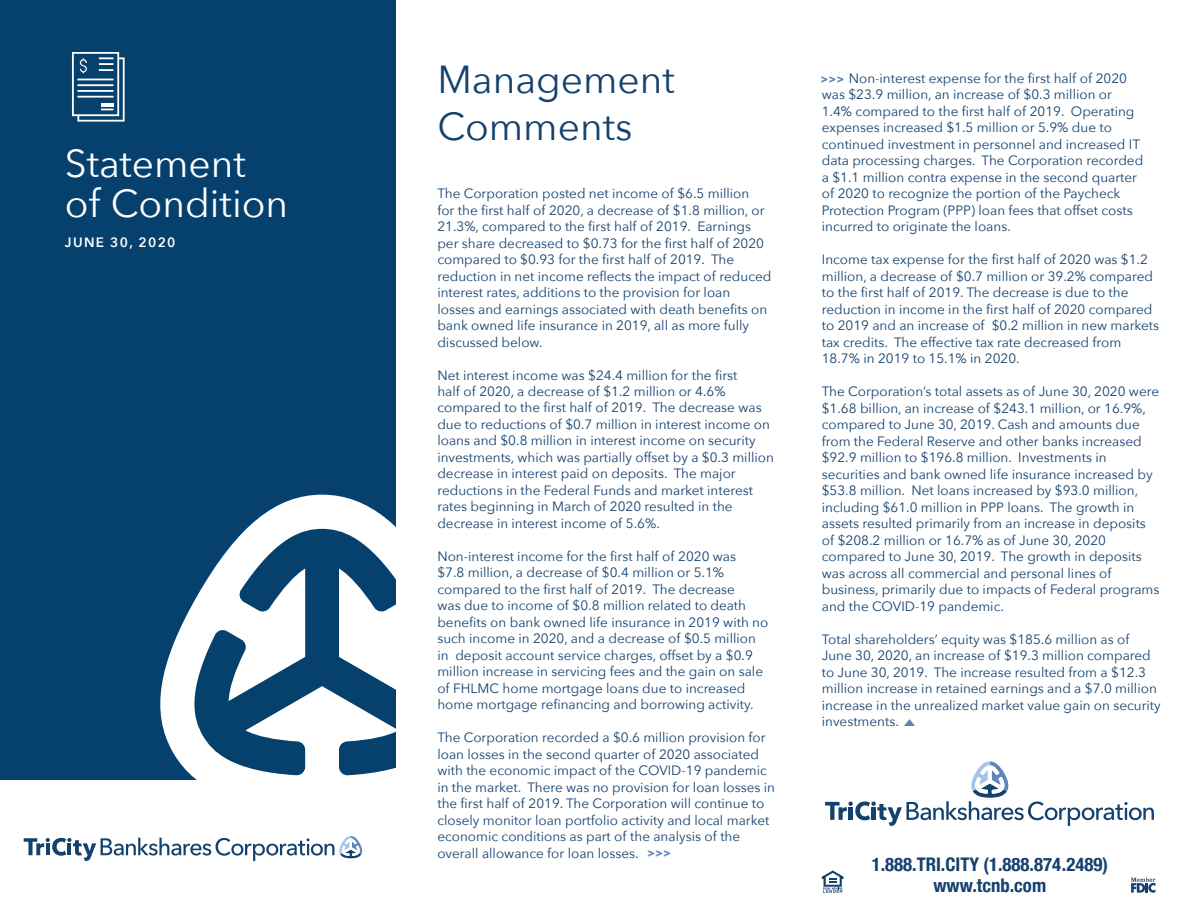
<style>
.page{position:relative;width:1188px;height:918px;background:#fff}
.page>*{position:absolute;margin:0;border:0;box-sizing:border-box;transform-origin:0 0}
.t1{font:39px/40.5px "Avenir Next";color:#fff}
.t2{font:39px/46.8px "Avenir Next";color:#14416d}
.t3{font:700 condensed 18.75px/21px "Helvetica Neue";color:#14416d;text-align:center}
.t4{font:13.5px/16.5px "Avenir Next";color:#14416d}
.t5{font:600 13.5px "Avenir Next";letter-spacing:.1em;color:#fff}
.t6{font:700 12px "Avenir Next";color:#5e85ba}
.s1{font-weight:700;font-size:12px;color:#5e85ba}
</style>
<div class="page">
<div style="left:0;top:0;width:396px;height:780px;background:#06406d"></div>
<svg style="left:160px;top:495px;width:236px;height:285px"></svg>
<svg style="left:24px;top:836px;width:339px;height:25px"></svg>
<svg style="left:72px;top:52px;width:53px;height:70px"></svg>
<svg style="left:825px;top:761px;width:329px;height:65px"></svg>
<svg style="left:904px;top:719px;width:11px;height:7px"></svg>
<svg style="left:822px;top:870px;width:22px;height:23px"></svg>
<svg style="left:1131px;top:878px;width:24px;height:15px"></svg>
<h1 class="t1" style="left:65px;top:141px;width:225px">Statement of Condition</h1>
<p class="t5" style="left:65px;top:231px;width:112px">JUNE 30, 2020</p>
<h1 class="t2" style="left:437px;top:54px;width:239px">Management<br>Comments</h1>
<p class="t4" style="left:822px;top:69px;width:323px;text-indent:27px">Non-interest expense for the first half of 2020 was $23.9 million, an increase of $0.3 million or 1.4% compared to the first half of 2019. Operating expenses increased $1.5 million or 5.9% due to continued investment in personnel and increased IT data processing charges. The Corporation recorded a $1.1 million contra expense in the second quarter of 2020 to recognize the portion of the Paycheck Protection Program (PPP) loan fees that offset costs incurred to originate the loans.</p>
<p class="t4" style="left:822px;top:251px;width:339px">Income tax expense for the first half of 2020 was $1.2 million, a decrease of $0.7 million or 39.2% compared to the first half of 2019. The decrease is due to the reduction in income in the first half of 2020 compared to 2019 and an increase of $0.2 million in new markets tax credits. The effective tax rate decreased from 18.7% in 2019 to 15.1% in 2020.</p>
<p class="t4" style="left:822px;top:383px;width:339px">The Corporation’s total assets as of June 30, 2020 were $1.68 billion, an increase of $243.1 million, or 16.9%, compared to June 30, 2019. Cash and amounts due from the Federal Reserve and other banks increased $92.9 million to $196.8 million. Investments in securities and bank owned life insurance increased by $53.8 million. Net loans increased by $93.0 million, including $61.0 million in PPP loans. The growth in assets resulted primarily from an increase in deposits of $208.2 million or 16.7% as of June 30, 2020 compared to June 30, 2019. The growth in deposits was across all commercial and personal lines of business, primarily due to impacts of Federal programs and the COVID-19 pandemic.</p>
<p class="t4" style="left:822px;top:630px;width:340px">Total shareholders’ equity was $185.6 million as of June 30, 2020, an increase of $19.3 million compared to June 30, 2019. The increase resulted from a $12.3 million increase in retained earnings and a $7.0 million increase in the unrealized market value gain on security investments.</p>
<p class="t6" style="left:821px;top:68px;width:25px">&gt;&gt;&gt;</p>
<p class="t4" style="left:437px;top:185px;width:336px">The Corporation posted net income of $6.5 million<br>for the first half of 2020, a decrease of $1.8 million, or 21.3%, compared to the first half of 2019. Earnings per share decreased to $0.73 for the first half of 2020 compared to $0.93 for the first half of 2019. The reduction in net income reflects the impact of reduced interest rates, additions to the provision for loan<br>losses and earnings associated with death benefits on bank owned life insurance in 2019, all as more fully discussed below.</p>
<p class="t4" style="left:437px;top:366px;width:338px">Net interest income was $24.4 million for the first<br>half of 2020, a decrease of $1.2 million or 4.6% compared to the first half of 2019. The decrease was due to reductions of $0.7 million in interest income on loans and $0.8 million in interest income on security investments, which was partially offset by a $0.3 million decrease in interest paid on deposits. The major reductions in the Federal Funds and market interest rates beginning in March of 2020 resulted in the decrease in interest income of 5.6%.</p>
<p class="t4" style="left:437px;top:547px;width:332px">Non-interest income for the first half of 2020 was<br>$7.8 million, a decrease of $0.4 million or 5.1% compared to the first half of 2019. The decrease<br>was due to income of $0.8 million related to death benefits on bank owned life insurance in 2019 with no such income in 2020, and a decrease of $0.5 million in deposit account service charges, offset by a $0.9 million increase in servicing fees and the gain on sale of FHLMC home mortgage loans due to increased home mortgage refinancing and borrowing activity.</p>
<p class="t4" style="left:437px;top:729px;width:339px">The Corporation recorded a $0.6 million provision for loan losses in the second quarter of 2020 associated with the economic impact of the COVID-19 pandemic in the market. There was no provision for loan losses in the first half of 2019. The Corporation will continue to closely monitor loan portfolio activity and local market economic conditions as part of the analysis of the overall allowance for loan losses. <span class="s1">&gt;&gt;&gt;</span></p>
<h2 class="t3" style="left:872px;top:853px;width:238px">1.888.TRI.CITY (1.888.874.2489) www.tcnb.com</h2>
</div>
